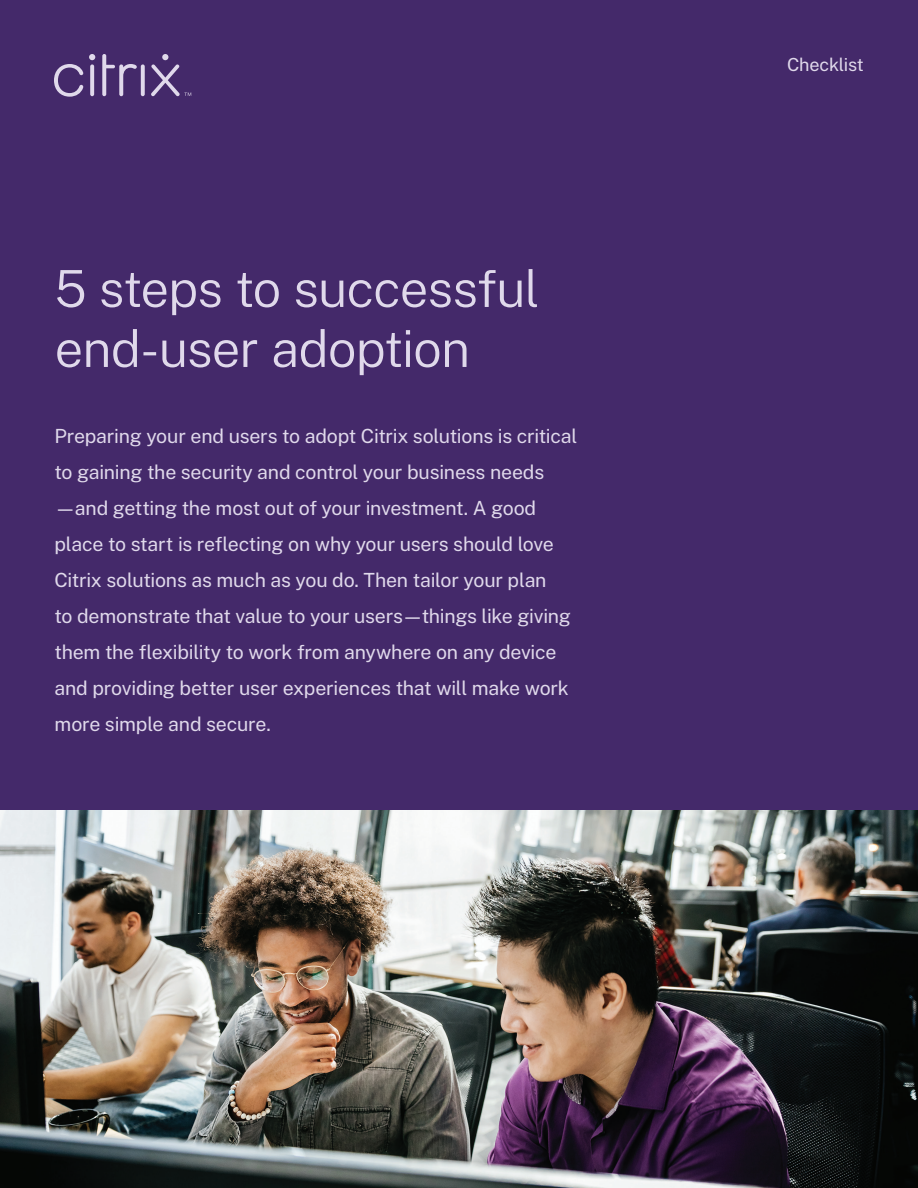
<style>
.page{position:relative;width:918px;height:1188px;background:#fff}
.page>*{position:absolute;margin:0;border:0;box-sizing:border-box;transform-origin:0 0}
.t1{font:300 51px/60px "Public Sans";letter-spacing:-.02em;color:#e0d9eb}
.Title_Pg_Intro{font:19.5px/36px "Public Sans";letter-spacing:-.01em;color:#e0d9eb}
.Identifier{font:18px "Public Sans";letter-spacing:-.015em;color:#e0d9eb}
</style>
<div class="page">
<div style="left:0;top:0;width:918px;height:810px;background:#44296a"></div>
<img style="left:0;top:810px;width:918px;height:378px">
<svg style="left:54px;top:64px;width:29px;height:33px"></svg>
<svg style="left:102px;top:54px;width:35px;height:42px"></svg>
<svg style="left:141px;top:64px;width:4px;height:32px"></svg>
<svg style="left:90px;top:64px;width:4px;height:32px"></svg>
<svg style="left:89px;top:54px;width:6px;height:6px"></svg>
<svg style="left:151px;top:54px;width:40px;height:42px"></svg>
<p class="t1" style="left:55px;top:255px;width:487px">5 steps to successful end-user adoption</p>
<p class="Title_Pg_Intro" style="left:55px;top:417px;width:524px">Preparing your end users to adopt Citrix solutions is critical to gaining the security and control your business needs —and getting the most out of your investment. A good place to start is reflecting on why your users should love Citrix solutions as much as you do. Then tailor your plan<br>to demonstrate that value to your users—things like giving them the flexibility to work from anywhere on any device and providing better user experiences that will make work more simple and secure.</p>
<p class="Identifier" style="left:787px;top:51px;width:78px">Checklist</p>
</div>
